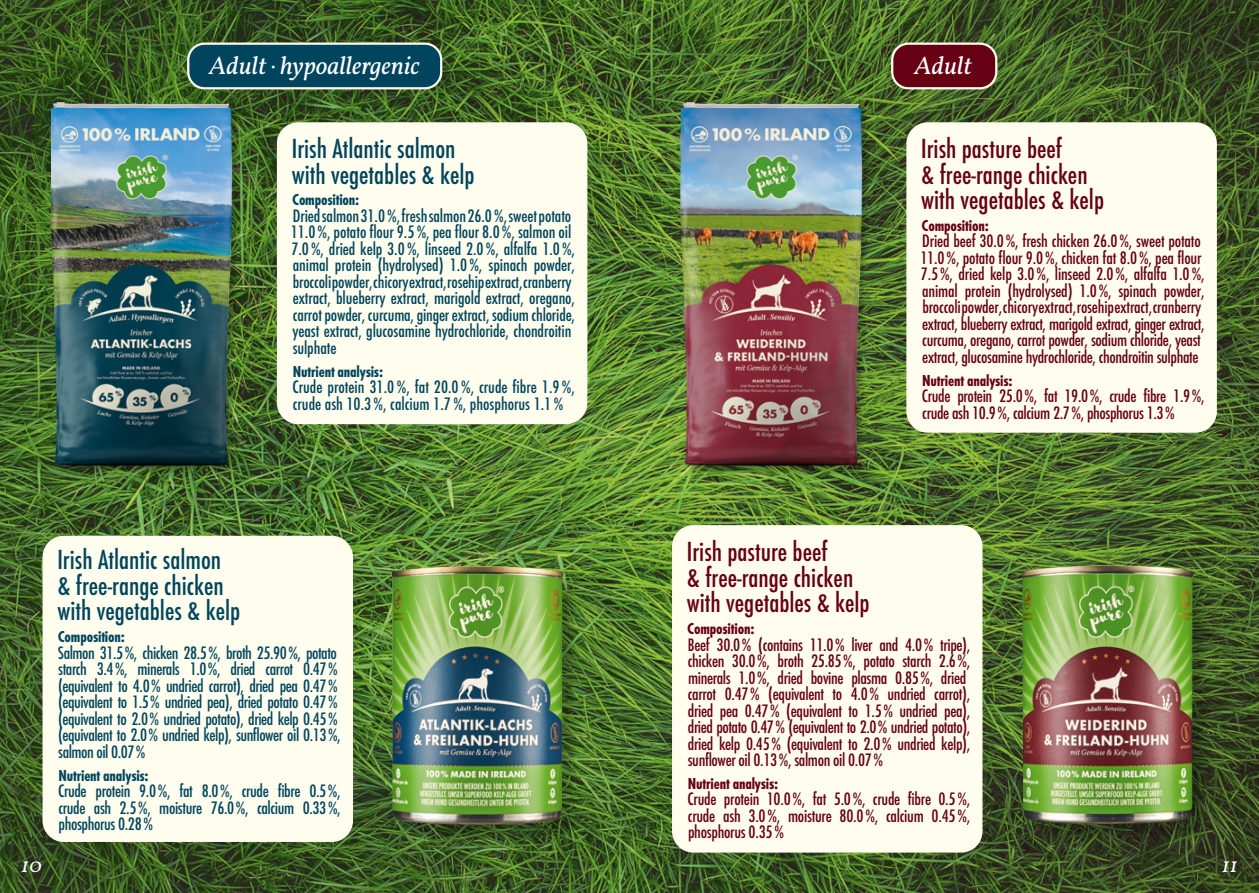
<style>
.page{position:relative;width:1259px;height:893px;background:#fff}
.page>*{position:absolute;margin:0;border:0;box-sizing:border-box;transform-origin:0 0}
.t1{font:500 condensed 28.8px/25.5px "Futura T";color:#660114}
.t2{font:500 condensed 28.8px/25.5px "Futura T";color:#00455d}
.t3{font:italic 25.5px "Vollkorn";color:#fff}
.t4{font:italic 21px "Vollkorn";color:#fff}
.t5{font:500 condensed 18.75px/16.5px "Futura T";letter-spacing:-.02em;color:#660114}
.t6{font:500 condensed 18.75px/16.5px "Futura T";letter-spacing:-.01em;color:#00455d}
.t7{font:700 condensed 16.5px "Futura T";letter-spacing:-.01em;color:#00455d}
.t8{font:700 condensed 16.5px "Futura T";letter-spacing:-.01em;color:#660114}
</style>
<div class="page">
<img style="left:0;top:0;width:1259px;height:893px">
<div style="left:53px;top:104px;width:188px;height:371px;background:#000;opacity:.25"></div>
<img style="left:51px;top:101px;width:185px;height:366px">
<div style="left:394px;top:568px;width:188px;height:276px;background:#000;opacity:.25"></div>
<img style="left:391px;top:566px;width:172px;height:259px">
<div style="left:682px;top:104px;width:188px;height:371px;background:#000;opacity:.25"></div>
<img style="left:681px;top:101px;width:184px;height:366px">
<div style="left:1024px;top:567px;width:188px;height:276px;background:#000;opacity:.25"></div>
<img style="left:1021px;top:565px;width:172px;height:259px">
<div style="left:188px;top:44px;width:253px;height:44px;background:#00455d;border-radius:16px"></div>
<div style="left:187px;top:43px;width:255px;height:46px;border:2px solid #fffded;border-radius:16px"></div>
<div style="left:892px;top:44px;width:104px;height:44px;background:#660114;border-radius:16px"></div>
<div style="left:891px;top:43px;width:106px;height:46px;border:2px solid #fffded;border-radius:16px"></div>
<div style="left:906px;top:122px;width:310px;height:311px;background:#fffded;border-radius:21px"></div>
<div style="left:277px;top:122px;width:310px;height:302px;background:#fffded;border-radius:21px"></div>
<div style="left:43px;top:536px;width:310px;height:306px;background:#fffded;border-radius:21px"></div>
<div style="left:672px;top:525px;width:310px;height:328px;background:#fffded;border-radius:21px"></div>
<h2 class="t3" style="left:209px;top:49px;width:212px">Adult · hypoallergenic</h2>
<h2 class="t3" style="left:914px;top:49px;width:59px">Adult</h2>
<h1 class="t2" style="left:292px;top:135px;width:184px">Irish Atlantic salmon with vegetables &amp; kelp</h1>
<h1 class="t1" style="left:921px;top:135px;width:184px">Irish pasture beef<br>&amp; free-range chicken with vegetables &amp; kelp</h1>
<p class="t7" style="left:292px;top:190px;width:69px">Composition:</p>
<p class="t6" style="left:291px;top:207px;width:286px">Dried salmon 31.0%, fresh salmon 26.0%, sweet potato 11.0%, potato flour 9.5%, pea flour 8.0%, salmon oil 7.0%, dried kelp 3.0%, linseed 2.0%, alfalfa 1.0%, animal protein (hydrolysed) 1.0%, spinach powder, broccoli powder, chicory extract, rosehip extract, cranberry extract, blueberry extract, marigold extract, oregano, carrot powder, curcuma, ginger extract, sodium chloride, yeast extract, glucosamine hydrochloride, chondroitin sulphate</p>
<p class="t7" style="left:293px;top:362px;width:92px">Nutrient analysis:</p>
<p class="t6" style="left:292px;top:379px;width:284px">Crude protein 31.0%, fat 20.0%, crude fibre 1.9%, crude ash 10.3%, calcium 1.7%, phosphorus 1.1%</p>
<p class="t8" style="left:921px;top:216px;width:69px">Composition:</p>
<p class="t5" style="left:920px;top:233px;width:286px">Dried beef 30.0%, fresh chicken 26.0%, sweet potato 11.0%, potato flour 9.0%, chicken fat 8.0%, pea flour 7.5%, dried kelp 3.0%, linseed 2.0%, alfalfa 1.0%, animal protein (hydrolysed) 1.0%, spinach powder, broccoli powder, chicory extract, rosehip extract, cranberry extract, blueberry extract, marigold extract, ginger extract, curcuma, oregano, carrot powder, sodium chloride, yeast extract, glucosamine hydrochloride, chondroitin sulphate</p>
<p class="t8" style="left:922px;top:371px;width:92px">Nutrient analysis:</p>
<p class="t5" style="left:922px;top:387px;width:284px">Crude protein 25.0%, fat 19.0%, crude fibre 1.9%, crude ash 10.9%, calcium 2.7%, phosphorus 1.3%</p>
<h1 class="t2" style="left:57px;top:547px;width:184px">Irish Atlantic salmon &amp; free-range chicken with vegetables &amp; kelp</h1>
<p class="t7" style="left:58px;top:627px;width:69px">Composition:</p>
<p class="t6" style="left:58px;top:644px;width:284px">Salmon 31.5%, chicken 28.5%, broth 25.90%, potato starch 3.4%, minerals 1.0%, dried carrot 0.47% (equivalent to 4.0% undried carrot), dried pea 0.47% (equivalent to 1.5% undried pea), dried potato 0.47% (equivalent to 2.0% undried potato), dried kelp 0.45% (equivalent to 2.0% undried kelp), sunflower oil 0.13%, salmon oil 0.07%</p>
<p class="t7" style="left:58px;top:765px;width:92px">Nutrient analysis:</p>
<p class="t6" style="left:58px;top:782px;width:284px;text-align:justify">Crude protein 9.0%, fat 8.0%, crude fibre 0.5%, crude ash 2.5%, moisture 76.0%, calcium 0.33%, phosphorus 0.28%</p>
<h1 class="t1" style="left:687px;top:538px;width:184px">Irish pasture beef<br>&amp; free-range chicken with vegetables &amp; kelp</h1>
<p class="t8" style="left:687px;top:619px;width:69px">Composition:</p>
<p class="t5" style="left:688px;top:636px;width:284px">Beef 30.0% (contains 11.0% liver and 4.0% tripe), chicken 30.0%, broth 25.85%, potato starch 2.6%, minerals 1.0%, dried bovine plasma 0.85%, dried carrot 0.47% (equivalent to 4.0% undried carrot), dried pea 0.47% (equivalent to 1.5% undried pea), dried potato 0.47% (equivalent to 2.0% undried potato), dried kelp 0.45% (equivalent to 2.0% undried kelp), sunflower oil 0.13%, salmon oil 0.07%</p>
<p class="t8" style="left:688px;top:774px;width:92px">Nutrient analysis:</p>
<p class="t5" style="left:687px;top:791px;width:284px;text-align:justify">Crude protein 10.0%, fat 5.0%, crude fibre 0.5%, crude ash 3.0%, moisture 80.0%, calcium 0.45%, phosphorus 0.35%</p>
<p class="t4" style="left:21px;top:851px;width:22px">10</p>
<p class="t4" style="left:1221px;top:851px;width:17px">11</p>
</div>
